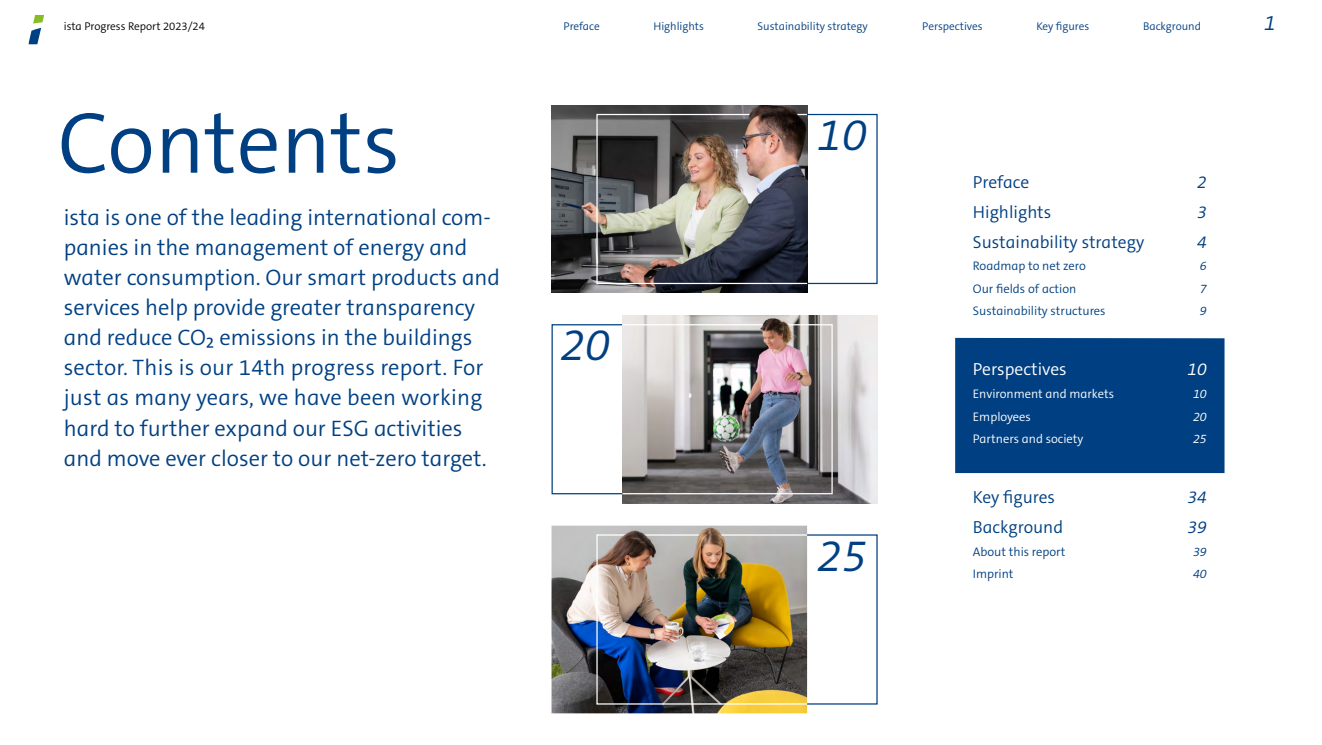
<style>
.page{position:relative;width:1322px;height:745px;background:#fff}
.page>*{position:absolute;margin:0;border:0;box-sizing:border-box;transform-origin:0 0}
.t1{font:87.5px "The Sansfor Ista Sm Lt";color:#004082}
.t2{font:italic 45px "The Sansfor Ista Sm Lt";color:#004082}
.t3{font:22.5px/30px "The Sansfor Ista Sm Lt";color:#004082}
.t4{font:italic 21.25px "The Sansfor Ista Sm Lt";color:#004082}
.t5{font:17.5px "The Sansfor Ista Sm Lt";color:#004082}
.t6{font:17.5px "The Sansfor Ista Sm Lt";color:#fff}
.t7{font:italic 17.5px "The Sansfor Ista Sm Lt";color:#004082}
.t8{font:italic 17.5px "The Sansfor Ista Sm Lt";color:#fff}
.t9{font:12.5px "The Sansfor Ista Sm Lt";color:#004082}
.t10{font:12.5px "The Sansfor Ista Sm Lt";color:#fff}
.t11{font:italic 12.5px "The Sansfor Ista Sm Lt";color:#004082}
.t12{font:italic 12.5px "The Sansfor Ista Sm Lt";color:#fff}
.t13{font:11.25px "The Sansfor Ista Sm Lt";color:#004082}
.t14{font:11.25px "The Sansfor Ista Sm Lt";color:#000}
</style>
<div class="page">
<img style="left:551px;top:105px;width:256px;height:188px">
<img style="left:622px;top:315px;width:255px;height:188px">
<img style="left:551px;top:525px;width:256px;height:188px">
<svg style="left:28px;top:15px;width:17px;height:30px"></svg>
<div style="left:955px;top:338px;width:269px;height:135px;background:#004082"></div>
<div style="left:596px;top:114px;width:212px;height:170px;border:1px solid #fff"></div>
<div style="left:806px;top:114px;width:71px;height:170px;border:1px solid #004082"></div>
<div style="left:551px;top:324px;width:71px;height:170px;border:1px solid #004082"></div>
<div style="left:622px;top:324px;width:210px;height:170px;border:1px solid #fff"></div>
<div style="left:596px;top:534px;width:212px;height:170px;border:1px solid #fff"></div>
<img style="left:748px;top:113px;width:50px;height:4px">
<img style="left:762px;top:322px;width:27px;height:5px">
<img style="left:622px;top:532px;width:25px;height:6px">
<img style="left:697px;top:531px;width:25px;height:7px">
<p class="t14" style="left:64px;top:19px;width:143px">ista Progress Report 2023/24</p>
<p class="t13" style="left:563px;top:19px;width:38px">Preface</p>
<p class="t13" style="left:653px;top:19px;width:52px">Highlights</p>
<p class="t13" style="left:757px;top:19px;width:112px">Sustainability strategy</p>
<p class="t13" style="left:922px;top:19px;width:62px">Perspectives</p>
<p class="t13" style="left:1036px;top:19px;width:54px">Key figures</p>
<p class="t13" style="left:1143px;top:19px;width:60px">Background</p>
<p class="t4" style="left:1264px;top:9px;width:13px">1</p>
<h1 class="t1" style="left:57px;top:87px;width:344px">Contents</h1>
<p class="t3" style="left:64px;top:203px;width:438px">ista is one of the leading international com&shy;panies in the management of energy and water consumption. Our smart products and services help provide greater transparency and reduce CO2 emissions in the buildings sector. This is our 14th progress report. For just as many years, we have been working hard to further expand our ESG activities and move ever closer to our net-zero target.</p>
<h2 class="t2" style="left:560px;top:316px;width:51px">20</h2>
<h2 class="t2" style="left:817px;top:106px;width:51px">10</h2>
<h2 class="t2" style="left:817px;top:526px;width:51px">25</h2>
<p class="t5" style="left:973px;top:170px;width:58px">Preface</p>
<p class="t7" style="left:1197px;top:170px;width:11px">2</p>
<p class="t5" style="left:973px;top:200px;width:80px">Highlights</p>
<p class="t7" style="left:1197px;top:200px;width:11px">3</p>
<p class="t5" style="left:973px;top:230px;width:173px">Sustainability strategy</p>
<p class="t7" style="left:1197px;top:230px;width:11px">4</p>
<p class="t9" style="left:973px;top:258px;width:114px">Roadmap to net zero</p>
<p class="t11" style="left:1200px;top:258px;width:8px">6</p>
<p class="t9" style="left:973px;top:280px;width:105px">Our fields of action</p>
<p class="t11" style="left:1200px;top:280px;width:8px">7</p>
<p class="t9" style="left:973px;top:303px;width:134px">Sustainability structures</p>
<p class="t11" style="left:1200px;top:303px;width:8px">9</p>
<p class="t6" style="left:973px;top:358px;width:95px">Perspectives</p>
<p class="t8" style="left:1187px;top:358px;width:21px">10</p>
<p class="t10" style="left:973px;top:385px;width:143px">Environment and markets</p>
<p class="t12" style="left:1193px;top:385px;width:15px">10</p>
<p class="t10" style="left:973px;top:408px;width:60px">Employees</p>
<p class="t12" style="left:1193px;top:408px;width:15px">20</p>
<p class="t10" style="left:973px;top:430px;width:112px">Partners and society</p>
<p class="t12" style="left:1193px;top:430px;width:15px">25</p>
<p class="t5" style="left:973px;top:485px;width:84px">Key figures</p>
<p class="t7" style="left:1187px;top:485px;width:21px">34</p>
<p class="t5" style="left:973px;top:515px;width:92px">Background</p>
<p class="t7" style="left:1187px;top:515px;width:21px">39</p>
<p class="t9" style="left:973px;top:543px;width:94px">About this report</p>
<p class="t11" style="left:1193px;top:543px;width:15px">39</p>
<p class="t9" style="left:973px;top:565px;width:42px">Imprint</p>
<p class="t11" style="left:1193px;top:565px;width:15px">40</p>
</div>
